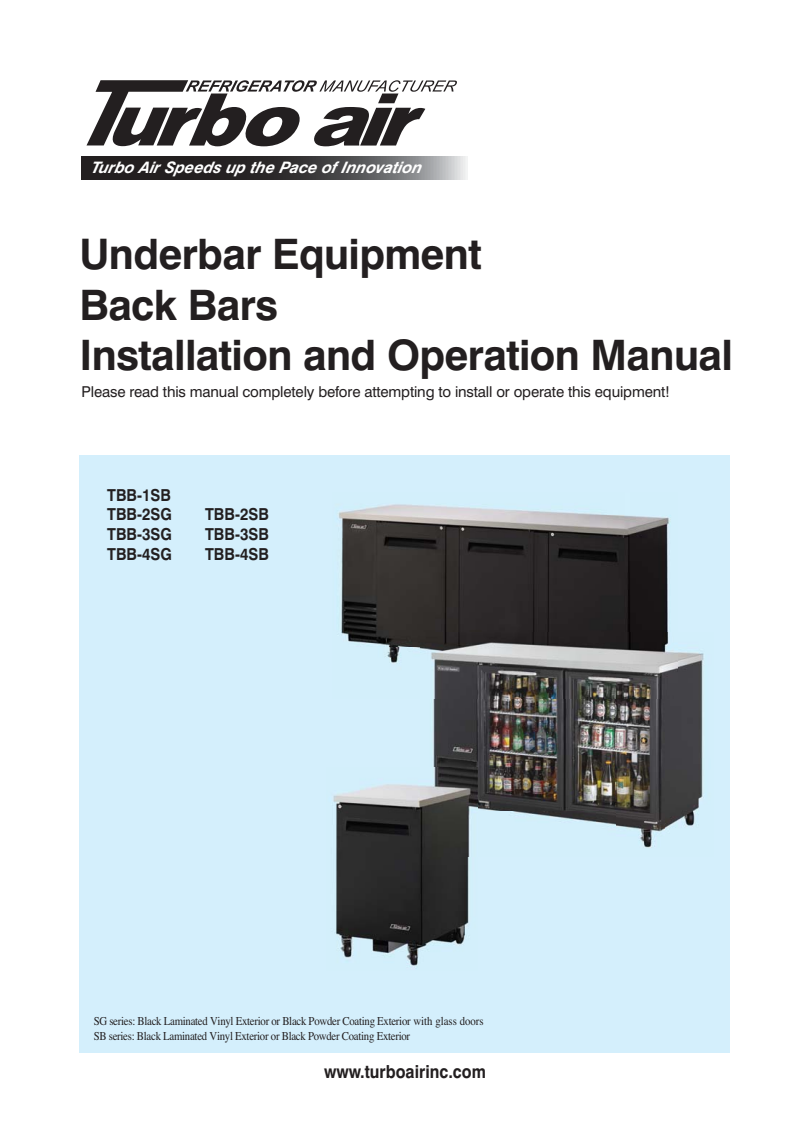
<style>
.page{position:relative;width:810px;height:1134px;background:#fff}
.page>*{position:absolute;margin:0;border:0;box-sizing:border-box;transform-origin:0 0}
.t1{font:700 42px/50.4px "Swiss 721 BT";letter-spacing:-.015em;color:#231f20}
.t2{font:700 18px "Swiss 721 BT";color:#231f20;scale:.9 1}
.t3{font:700 16.5px/19.8px "Swiss 721 BT";color:#231f20;scale:.9 1}
.t4{font:italic 700 15.75px "Swiss 721 BT";color:#fff}
.t5{font:15px "Swiss 721 BT";letter-spacing:-.01em;color:#231f20}
.t6{font:12px/15px "Times";letter-spacing:-.025em;color:#231f20;scale:.9 1}
</style>
<div class="page">
<svg style="left:87px;top:80px;width:370px;height:66px"></svg>
<svg style="left:81px;top:156px;width:386px;height:24px;background:#484648"></svg>
<div style="left:80px;top:455px;width:650px;height:598px;background:#d4effc"></div>
<img style="left:338px;top:504px;width:333px;height:143px">
<img style="left:385px;top:647px;width:35px;height:16px">
<img style="left:665px;top:652px;width:39px;height:176px">
<img style="left:433px;top:699px;width:182px;height:113px">
<img style="left:615px;top:699px;width:50px;height:149px">
<img style="left:516px;top:812px;width:100px;height:36px">
<img style="left:420px;top:632px;width:257px;height:67px">
<img style="left:333px;top:784px;width:136px;height:182px">
<img style="left:420px;top:768px;width:57px;height:89px">
<h3 class="t4" style="left:90px;top:158px;width:332px">Turbo Air Speeds up the Pace of Innovation</h3>
<h1 class="t1" style="left:79px;top:233px;width:655px">Underbar Equipment<br>Back Bars<br>Installation and Operation Manual</h1>
<p class="t5" style="left:81px;top:386px;width:590px">Please read this manual completely before attempting to install or operate this equipment!</p>
<h3 class="t3" style="left:107px;top:486px;width:74px">TBB-1SB<br>TBB-2SG</h3>
<h3 class="t3" style="left:205px;top:506px;width:72px">TBB-2SB</h3>
<h3 class="t3" style="left:107px;top:526px;width:74px">TBB-3SG</h3>
<h3 class="t3" style="left:205px;top:526px;width:72px">TBB-3SB</h3>
<h3 class="t3" style="left:107px;top:546px;width:74px">TBB-4SG</h3>
<h3 class="t3" style="left:205px;top:546px;width:72px">TBB-4SB</h3>
<p class="t6" style="left:94px;top:1015px;width:435px">SG series: Black Laminated Vinyl Exterior or Black Powder Coating Exterior with glass doors<br>SB series: Black Laminated Vinyl Exterior or Black Powder Coating Exterior</p>
<h2 class="t2" style="left:324px;top:1066px;width:181px">www.turboairinc.com</h2>
</div>
